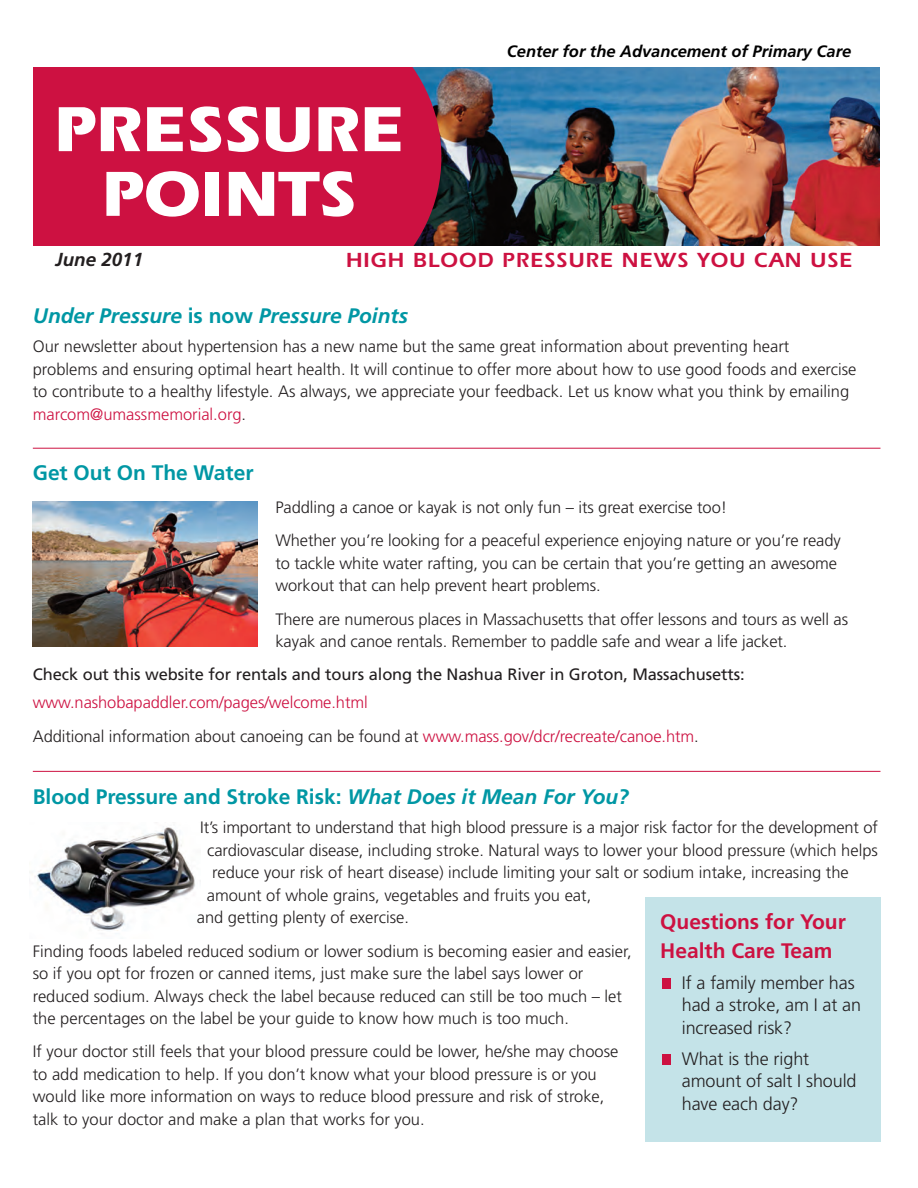
<style>
.page{position:relative;width:918px;height:1188px;background:#fff}
.page>*{position:absolute;margin:0;border:0;box-sizing:border-box;transform-origin:0 0}
.t1{font:700 65.85px/64.7px "Itc Eras";color:#fff;text-align:center}
.t2{font:600 21.15px "Itc Eras";letter-spacing:.05em;color:#cd1141}
.t3{font:700 21px "Frutiger";color:#0097a4}
.t4{font:italic 700 21px "Frutiger";color:#0097a4}
.t5{font:700 21px/28.5px "Frutiger";color:#cd1141}
.t6{font:italic 700 18.75px "Frutiger";color:#231f20}
.t7{font:300 18px/22.5px "Frutiger";letter-spacing:-.005em;color:#231f20}
.t8{font:300 16.5px/22.5px "Frutiger";color:#231f20}
.t9{font:300 16.5px/33.3px "Frutiger";letter-spacing:-.005em;color:#cd1141}
.t10{font:16.5px "Frutiger";letter-spacing:-.005em;color:#231f20}
.t11{font:italic 700 16.5px "Frutiger";color:#000}
.s1{font-style:normal}
.s2{color:#cd1141}
.s3{color:#231f20}
.s4{font-style:italic}
</style>
<div class="page">
<img style="left:34px;top:827px;width:161px;height:107px">
<img style="left:441px;top:67px;width:438px;height:179px">
<div style="left:34px;top:56px;width:48px;height:202px;background:#cd1141"></div>
<div style="left:82px;top:67px;width:359px;height:179px;background:#cd1141"></div>
<div style="left:34px;top:27px;width:845px;height:40px;background:#fff"></div>
<div style="left:34px;top:246px;width:845px;height:44px;background:#fff"></div>
<hr style="left:33px;top:448px;width:847px;height:1px;background:#cd1141">
<hr style="left:33px;top:771px;width:847px;height:1px;background:#cd1141">
<div style="left:645px;top:897px;width:235px;height:245px;background:#c4e3e8"></div>
<div style="left:662px;top:1054px;width:9px;height:10px;background:#cd1141"></div>
<div style="left:662px;top:978px;width:9px;height:11px;background:#cd1141"></div>
<img style="left:33px;top:501px;width:224px;height:145px">
<p class="t11" style="left:507px;top:45px;width:346px">Center for the Advancement of Primary Care</p>
<h1 class="t1" style="left:54px;top:104px;width:352px">PRESSURE<br>POINTS</h1>
<p class="t6" style="left:56px;top:252px;width:89px">June 2011</p>
<p class="t2" style="left:346px;top:253px;width:508px">HIGH BLOOD PRESSURE NEWS YOU CAN USE</p>
<p class="t4" style="left:33px;top:308px;width:377px">Under Pressure <span class="s1">is now</span> Pressure Points</p>
<p class="t8" style="left:33px;top:337px;width:825px">Our newsletter about hypertension has a new name but the same great information about preventing heart problems and ensuring optimal heart health. It will continue to offer more about how to use good foods and exercise to contribute to a healthy lifestyle. As always, we appreciate your feedback. Let us know what you think by emailing <span class="s2">marcom@umassmemorial.org</span>.</p>
<p class="t3" style="left:33px;top:464px;width:222px">Get Out On The Water</p>
<p class="t8" style="left:275px;top:492px;width:567px;line-height:33.3px">Paddling a canoe or kayak is not only fun – its great exercise too!<br>Whether you’re looking for a peaceful experience enjoying nature or you’re ready</p>
<p class="t8" style="left:275px;top:553px;width:563px">to tackle white water rafting, you can be certain that you’re getting an awesome workout that can help prevent heart problems.</p>
<p class="t8" style="left:275px;top:609px;width:574px">There are numerous places in Massachusetts that offer lessons and tours as well as kayak and canoe rentals. Remember to paddle safe and wear a life jacket.</p>
<p class="t10" style="left:33px;top:668px;width:714px">Check out this website for rentals and tours along the Nashua River in Groton, Massachusetts:</p>
<p class="t9" style="left:33px;top:687px;width:667px">www.nashobapaddler.com/pages/welcome.html<br><span class="s3">Additional information about canoeing can be found at</span> www.mass.gov/dcr/recreate/canoe.htm<span class="s3">.</span></p>
<p class="t3" style="left:33px;top:789px;width:598px">Blood Pressure and Stroke Risk: <span class="s4">What Does it Mean For You?</span></p>
<p class="t8" style="left:200px;top:818px;width:679px">It’s important to understand that high blood pressure is a major risk factor for the development of</p>
<p class="t8" style="left:207px;top:840px;width:672px">cardiovascular disease, including stroke. Natural ways to lower your blood pressure (which helps</p>
<p class="t8" style="left:212px;top:863px;width:638px">reduce your risk of heart disease) include limiting your salt or sodium intake, increasing the</p>
<p class="t8" style="left:207px;top:885px;width:386px">amount of whole grains, vegetables and fruits you eat,</p>
<p class="t8" style="left:197px;top:908px;width:214px">and getting plenty of exercise.</p>
<p class="t8" style="left:33px;top:941px;width:600px">Finding foods labeled reduced sodium or lower sodium is becoming easier and easier, so if you opt for frozen or canned items, just make sure the label says lower or reduced sodium. Always check the label because reduced can still be too much – let the percentages on the label be your guide to know how much is too much.</p>
<p class="t8" style="left:33px;top:1042px;width:587px">If your doctor still feels that your blood pressure could be lower, he/she may choose to add medication to help. If you don’t know what your blood pressure is or you would like more information on ways to reduce blood pressure and risk of stroke, talk to your doctor and make a plan that works for you.</p>
<p class="t5" style="left:660px;top:909px;width:187px">Questions for Your<br>Health Care Team</p>
<p class="t7" style="left:682px;top:973px;width:181px">If a family member has had a stroke, am I at an increased risk?</p>
<p class="t7" style="left:682px;top:1049px;width:176px">What is the right amount of salt I should have each day?</p>
</div>
